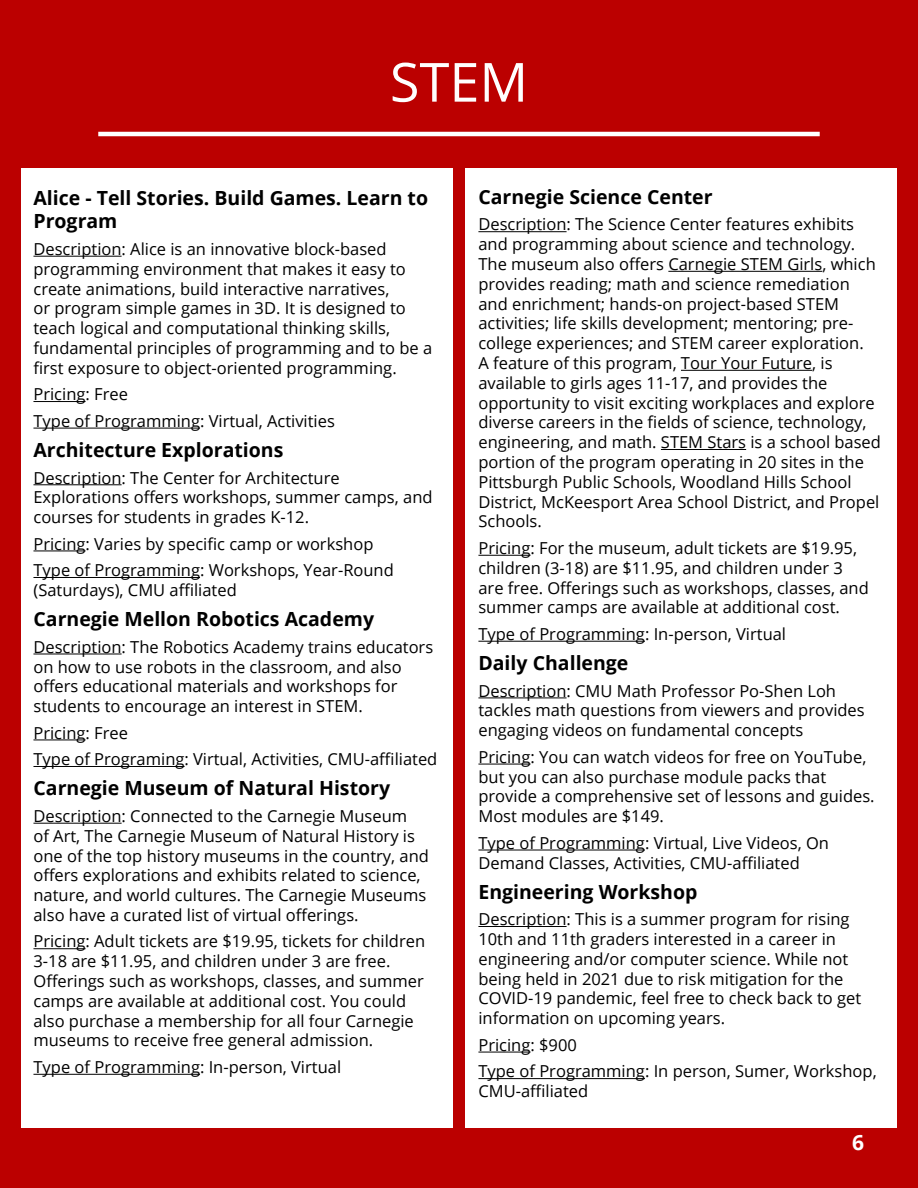
<style>
.page{position:relative;width:918px;height:1188px;background:#b00}
.page>*{position:absolute;margin:0;border:0;box-sizing:border-box;transform-origin:0 0}
.t1{font:54px "Open Sans";color:#fff}
.t2{font:700 21px "Open Sans";color:#fff}
.t3{font:700 19.5px/23.4px "Open Sans";color:#000}
.t4{font:16.5px/19.8px "Open Sans";color:#000}
</style>
<div class="page">
<hr style="left:98px;top:132px;width:722px;height:4px;background:#fff">
<div style="left:465px;top:168px;width:432px;height:960px;background:#fff"></div>
<hr style="left:478px;top:231px;width:89px;height:1px;background:#000">
<hr style="left:668px;top:271px;width:154px;height:1px;background:#000">
<hr style="left:681px;top:370px;width:131px;height:1px;background:#000">
<hr style="left:661px;top:449px;width:85px;height:1px;background:#000">
<hr style="left:478px;top:555px;width:52px;height:1px;background:#000">
<hr style="left:478px;top:641px;width:167px;height:1px;background:#000">
<hr style="left:478px;top:697px;width:89px;height:1px;background:#000">
<hr style="left:478px;top:764px;width:52px;height:1px;background:#000">
<hr style="left:478px;top:850px;width:167px;height:1px;background:#000">
<hr style="left:478px;top:926px;width:89px;height:1px;background:#000">
<hr style="left:478px;top:1052px;width:52px;height:1px;background:#000">
<hr style="left:478px;top:1078px;width:167px;height:1px;background:#000">
<div style="left:21px;top:168px;width:432px;height:960px;background:#fff"></div>
<hr style="left:33px;top:256px;width:89px;height:1px;background:#000">
<hr style="left:33px;top:401px;width:53px;height:1px;background:#000">
<hr style="left:33px;top:428px;width:167px;height:1px;background:#000">
<hr style="left:33px;top:484px;width:89px;height:1px;background:#000">
<hr style="left:33px;top:551px;width:53px;height:1px;background:#000">
<hr style="left:33px;top:577px;width:167px;height:1px;background:#000">
<hr style="left:33px;top:654px;width:89px;height:1px;background:#000">
<hr style="left:33px;top:740px;width:53px;height:1px;background:#000">
<hr style="left:33px;top:766px;width:152px;height:1px;background:#000">
<hr style="left:33px;top:823px;width:89px;height:1px;background:#000">
<hr style="left:33px;top:948px;width:53px;height:1px;background:#000">
<hr style="left:33px;top:1074px;width:167px;height:1px;background:#000">
<h1 class="t1" style="left:390px;top:45px;width:140px">STEM</h1>
<p class="t3" style="left:33px;top:186px;width:396px">Alice - Tell Stories. Build Games. Learn to<br>Program</p>
<p class="t4" style="left:33px;top:239px;width:400px">Description: Alice is an innovative block-based programming environment that makes it easy to create animations, build interactive narratives,<br>or program simple games in 3D. It is designed to teach logical and computational thinking skills, fundamental principles of programming and to be a first exposure to object-oriented programming.</p>
<p class="t4" style="left:33px;top:381px;width:303px;line-height:26.5px">Pricing: Free<br>Type of Programming: Virtual, Activities</p>
<p class="t3" style="left:33px;top:438px;width:251px">Architecture Explorations</p>
<p class="t4" style="left:33px;top:467px;width:401px">Description: The Center for Architecture<br>Explorations offers workshops, summer camps, and courses for students in grades K-12.</p>
<p class="t4" style="left:33px;top:530px;width:362px;line-height:26.5px">Pricing: Varies by specific camp or workshop<br>Type of Programming: Workshops, Year-Round</p>
<p class="t4" style="left:33px;top:580px;width:205px">(Saturdays), CMU affiliated</p>
<p class="t3" style="left:33px;top:607px;width:342px">Carnegie Mellon Robotics Academy</p>
<p class="t4" style="left:33px;top:636px;width:401px">Description: The Robotics Academy trains educators on how to use robots in the classroom, and also offers educational materials and workshops for students to encourage an interest in STEM.</p>
<p class="t4" style="left:33px;top:719px;width:405px;line-height:26.5px">Pricing: Free<br>Type of Programing: Virtual, Activities, CMU-affiliated</p>
<p class="t3" style="left:33px;top:776px;width:358px">Carnegie Museum of Natural History</p>
<p class="t4" style="left:33px;top:806px;width:397px">Description: Connected to the Carnegie Museum<br>of Art, The Carnegie Museum of Natural History is one of the top history museums in the country, and offers explorations and exhibits related to science, nature, and world cultures. The Carnegie Museums also have a curated list of virtual offerings.</p>
<p class="t4" style="left:33px;top:931px;width:393px">Pricing: Adult tickets are $19.95, tickets for children 3-18 are $11.95, and children under 3 are free.<br>Offerings such as workshops, classes, and summer camps are available at additional cost. You could also purchase a membership for all four Carnegie museums to receive free general admission.</p>
<p class="t4" style="left:33px;top:1057px;width:309px">Type of Programming: In-person, Virtual</p>
<p class="t3" style="left:478px;top:185px;width:236px">Carnegie Science Center</p>
<p class="t4" style="left:478px;top:214px;width:404px">Description: The Science Center features exhibits and programming about science and technology.<br>The museum also offers Carnegie STEM Girls, which provides reading; math and science remediation and enrichment; hands-on project-based STEM activities; life skills development; mentoring; pre&shy;college experiences; and STEM career exploration.<br>A feature of this program, Tour Your Future, is available to girls ages 11-17, and provides the opportunity to visit exciting workplaces and explore diverse careers in the fields of science, technology, engineering, and math. STEM Stars is a school based portion of the program operating in 20 sites in the Pittsburgh Public Schools, Woodland Hills School District, McKeesport Area School District, and Propel Schools.</p>
<p class="t4" style="left:478px;top:538px;width:392px">Pricing: For the museum, adult tickets are $19.95, children (3-18) are $11.95, and children under 3 are free. Offerings such as workshops, classes, and summer camps are available at additional cost.</p>
<p class="t4" style="left:478px;top:624px;width:309px">Type of Programming: In-person, Virtual</p>
<p class="t3" style="left:478px;top:651px;width:152px">Daily Challenge</p>
<p class="t4" style="left:478px;top:680px;width:388px">Description: CMU Math Professor Po-Shen Loh tackles math questions from viewers and provides engaging videos on fundamental concepts</p>
<p class="t4" style="left:478px;top:747px;width:398px">Pricing: You can watch videos for free on YouTube, but you can also purchase module packs that provide a comprehensive set of lessons and guides.<br>Most modules are $149.</p>
<p class="t4" style="left:478px;top:832px;width:352px">Type of Programming: Virtual, Live Videos, On<br>Demand Classes, Activities, CMU-affiliated</p>
<p class="t3" style="left:478px;top:879px;width:221px">Engineering Workshop</p>
<p class="t4" style="left:478px;top:909px;width:384px">Description: This is a summer program for rising 10th and 11th graders interested in a career in engineering and/or computer science. While not being held in 2021 due to risk mitigation for the COVID-19 pandemic, feel free to check back to get information on upcoming years.</p>
<p class="t4" style="left:478px;top:1031px;width:400px;line-height:26.5px">Pricing: $900<br>Type of Programming: In person, Sumer, Workshop,</p>
<p class="t4" style="left:478px;top:1081px;width:111px">CMU-affiliated</p>
<p class="t2" style="left:852px;top:1128px;width:13px">6</p>
</div>
